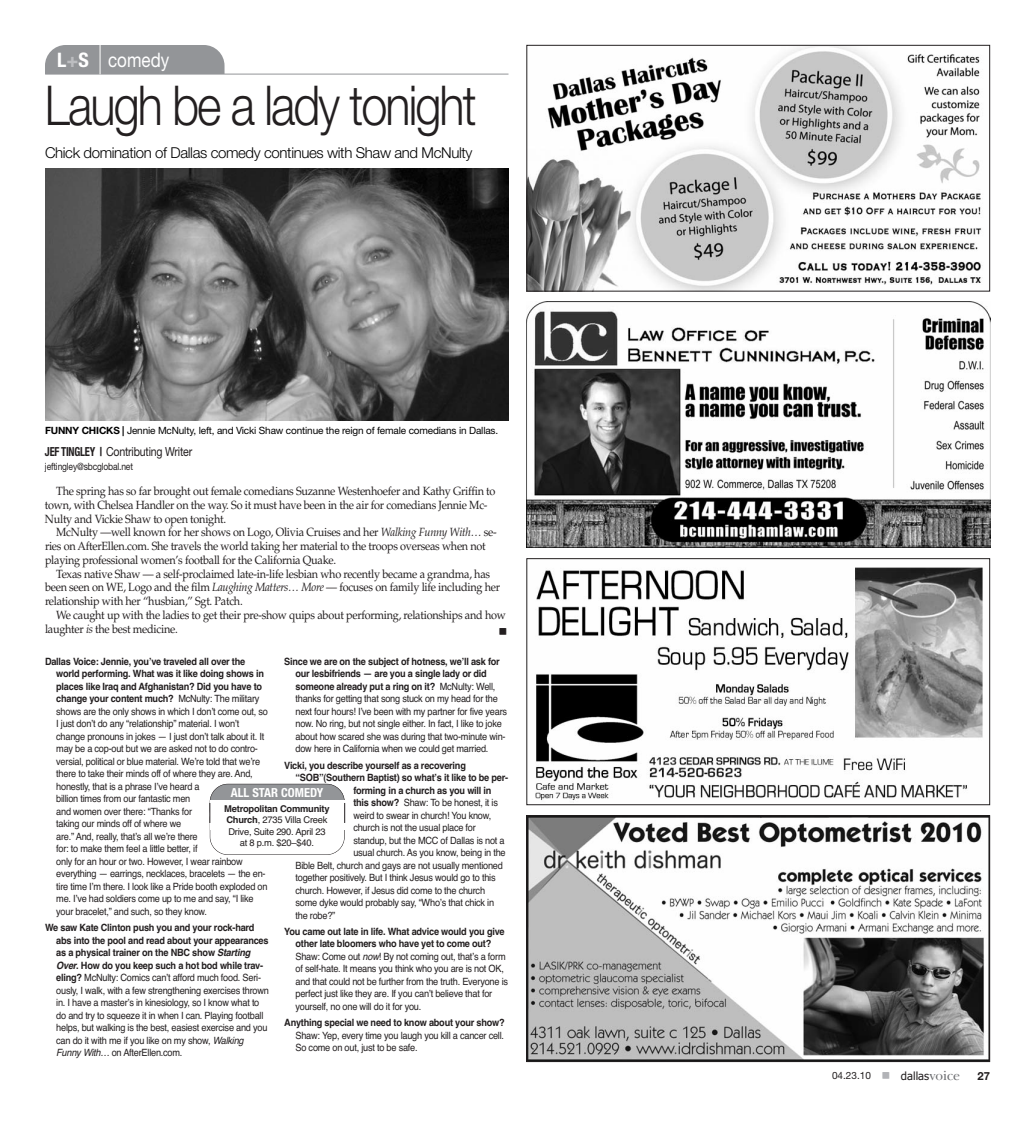
<style>
.page{position:relative;width:1035px;height:1125px;background:#fff}
.page>*{position:absolute;margin:0;border:0;box-sizing:border-box;transform-origin:0 0}
.t1{font:300 55px "Helvetica Neue";letter-spacing:-.04em;color:#231f20;scale:.85 1}
.t2{font:20px "Helvetica Neue";color:#fff;scale:.85 1}
.t3{font:17.5px "Blackoak Std";color:#231f20;scale:.8 1}
.t4{font:300 15px "Helvetica Neue";letter-spacing:-.025em;color:#000}
.t5{font:12.5px "Helvetica Neue";letter-spacing:-.02em;color:#231f20;scale:.85 1}
.t6{font:700 condensed 12.5px "Helvetica Neue";color:#fff}
.t7{font:11.88px "Palatino LT Std";letter-spacing:-.025em;color:#231f20;scale:.92 1}
.t8{font:700 11.25px "Helvetica Neue";color:#231f20}
.t9{font:10px/12.5px "Helvetica";letter-spacing:-.025em;color:#231f20;scale:.92 1}
.t10{font:700 10px "Helvetica";letter-spacing:-.025em;color:#231f20;scale:.92 1}
.t11{font:10px "Helvetica Neue";letter-spacing:-.015em;color:#000}
.t12{font:10px "Helvetica Neue";letter-spacing:-.02em;color:#231f20;scale:.85 1}
.t13{font:10px "Helvetica Neue";letter-spacing:-.02em;color:#231f20}
.t14{font:9.38px/11.2px "Helvetica";letter-spacing:-.025em;color:#231f20;text-align:center}
.s1{font-weight:700;font-stretch:condensed}
.s2{font-weight:700;font-stretch:condensed;color:#bcbdc0}
.s3{font-weight:700}
.s4{font-style:italic}
.s5{font-weight:700;font-style:italic}
.s6{font-family:"Blackoak Std";font-size:17.5px;color:#b2b3b7}
.s7{font-family:"Tahoma";font-size:11.25px}
.s8{font-family:"Baskerville Cyr LT Std Upright";font-size:13.75px;color:#6c6d70}
</style>
<div class="page">
<img style="left:45px;top:168px;width:463px;height:253px">
<div style="left:45px;top:45px;width:180px;height:52px;background:#939598;border-radius:21px"></div>
<div style="left:45px;top:74px;width:181px;height:23px;background:#fff"></div>
<hr style="left:45px;top:74px;width:464px;height:1px;background:#939598">
<svg style="left:100px;top:45px;width:1px;height:29px"></svg>
<svg style="left:209px;top:783px;width:137px;height:71px"></svg>
<div style="left:210px;top:784px;width:135px;height:44px;background:#939598;border-radius:18px"></div>
<div style="left:210px;top:784px;width:135px;height:45px;border:1px solid #231f20;border-radius:18px"></div>
<div style="left:210px;top:800px;width:135px;height:55px;background:#fff;border-radius:18px"></div>
<div style="left:210px;top:800px;width:135px;height:55px;border:1px solid #231f20;border-radius:18px"></div>
<div style="left:210px;top:800px;width:134px;height:29px;background:#fff"></div>
<svg style="left:344px;top:803px;width:1px;height:20px"></svg>
<svg style="left:210px;top:803px;width:1px;height:20px"></svg>
<img style="left:535px;top:567px;width:448px;height:234px">
<div style="left:527px;top:558px;width:463px;height:247px;border:1px solid #231f20"></div>
<img style="left:527px;top:302px;width:463px;height:246px">
<img style="left:528px;top:817px;width:460px;height:243px">
<div style="left:526px;top:815px;width:464px;height:247px;border:1px solid #231f20"></div>
<img style="left:529px;top:47px;width:452px;height:242px">
<div style="left:527px;top:45px;width:463px;height:246px;border:1px solid #231f20"></div>
<p class="t2" style="left:57px;top:53px;width:133px"><span class="s1">L</span><span class="s2">+</span><span class="s1">S</span> comedy</p>
<p class="t1" style="left:45px;top:86px;width:509px">Laugh be a lady tonight</p>
<p class="t4" style="left:45px;top:147px;width:429px">Chick domination of Dallas comedy continues with Shaw and McNulty</p>
<p class="t11" style="left:45px;top:427px;width:455px"><span class="s3">FUNNY CHICKS |</span> Jennie McNulty, left, and Vicki Shaw continue the reign of female comedians in Dallas.</p>
<p class="t5" style="left:45px;top:447px;width:175px"><span class="s1">JEF TINGLEY |</span> Contributing Writer</p>
<p class="t12" style="left:45px;top:463px;width:105px">jeftingley@sbcglobal.net</p>
<p class="t7" style="left:56px;top:487px;width:479px">The spring has so far brought out female comedians Suzanne Westenhoefer and Kathy Griffin to</p>
<p class="t7" style="left:45px;top:500px;width:483px">town, with Chelsea Handler on the way. So it must have been in the air for comedians Jennie Mc-</p>
<p class="t7" style="left:45px;top:514px;width:198px">Nulty and Vickie Shaw to open tonight.</p>
<p class="t7" style="left:56px;top:528px;width:480px">McNulty —well known for her shows on Logo, Olivia Cruises and her <span class="s4">Walking Funny With…</span> se-</p>
<p class="t7" style="left:45px;top:542px;width:481px">ries on AfterEllen.com. She travels the world taking her material to the troops overseas when not</p>
<p class="t7" style="left:45px;top:555px;width:318px">playing professional women’s football for the California Quake.</p>
<p class="t7" style="left:56px;top:569px;width:473px">Texas native Shaw — a self-proclaimed late-in-life lesbian who recently became a grandma, has</p>
<p class="t7" style="left:45px;top:583px;width:496px">been seen on WE, Logo and the film <span class="s4">Laughing Matters… More</span> — focuses on family life including her</p>
<p class="t7" style="left:45px;top:597px;width:216px">relationship with her “husbian,” Sgt. Patch.</p>
<p class="t7" style="left:56px;top:610px;width:490px">We caught up with the ladies to get their pre-show quips about performing, relationships and how</p>
<p class="t7" style="left:45px;top:624px;width:146px">laughter <span class="s4">is</span> the best medicine.</p>
<p class="t3" style="left:497px;top:621px;width:15px">•</p>
<p class="t9" style="left:296px;top:656px;width:231px;text-indent:-11px"><span class="s3">Since we are on the subject of hotness, weʼll ask for our lesbifriends — are you a single lady or did someone already put a ring on it?</span> McNulty: Well, thanks for getting that song stuck on my head for the next four hours! Iʼve been with my partner for five years now. No ring, but not single either. In fact, I like to joke about how scared she was during that two-minute win&shy;dow here in California when we could get married.</p>
<p class="t10" style="left:284px;top:761px;width:199px">Vicki, you describe yourself as a recovering</p>
<p class="t10" style="left:296px;top:774px;width:233px">“SOB”(Southern Baptist) so whatʼs it like to be per-</p>
<p class="t10" style="left:353px;top:786px;width:152px">forming in a church as you will in</p>
<p class="t9" style="left:353px;top:797px;width:159px"><span class="s3">this show?</span> Shaw: To be honest, it is</p>
<p class="t9" style="left:353px;top:810px;width:151px">weird to swear in church! You know,</p>
<p class="t9" style="left:353px;top:822px;width:135px">church is not the usual place for</p>
<p class="t9" style="left:353px;top:835px;width:166px">standup, but the MCC of Dallas is not a</p>
<p class="t9" style="left:353px;top:847px;width:167px">usual church. As you know, being in the</p>
<p class="t9" style="left:296px;top:860px;width:227px">Bible Belt, church and gays are not usually mentioned</p>
<p class="t9" style="left:296px;top:872px;width:219px">together positively. But I think Jesus would go to this</p>
<p class="t9" style="left:296px;top:885px;width:208px">church. However, if Jesus did come to the church</p>
<p class="t9" style="left:296px;top:897px;width:217px">some dyke would probably say, “Whoʼs that chick in</p>
<p class="t9" style="left:296px;top:910px;width:45px">the robe?”</p>
<p class="t9" style="left:296px;top:926px;width:233px;text-indent:-11px"><span class="s3">You came out late in life. What advice would you give other late bloomers who have yet to come out?<br></span>Shaw: Come out <span class="s4">now</span>! By not coming out, thatʼs a form of self-hate. It means you think who you are is not OK, and that could not be further from the truth. Everyone is perfect just like they are. If you canʼt believe that for yourself, no one will do it for you.</p>
<p class="t9" style="left:296px;top:1017px;width:229px;text-align:justify;text-indent:-11px"><span class="s3">Anything special we need to know about your show?<br></span>Shaw: Yep, every time you laugh you kill a cancer cell.<br>So come on out, just to be safe.</p>
<p class="t9" style="left:56px;top:656px;width:232px;text-indent:-11px"><span class="s3">Dallas Voice: Jennie, youʼve traveled all over the world performing. What was it like doing shows in places like Iraq and Afghanistan? Did you have to change your content much?</span> McNulty: The military shows are the only shows in which I donʼt come out, so I just donʼt do any “relationship” material. I wonʼt change pronouns in jokes — I just donʼt talk about it. It may be a cop-out but we are asked not to do contro&shy;versial, political or blue material. Weʼre told that weʼre there to take their minds off of where they are. And, honestly, that is a phrase Iʼve heard a<br>billion times from our fantastic men<br>and women over there: “Thanks for<br>taking our minds off of where we<br>are.” And, really, thatʼs all weʼre there<br>for: to make them feel a little better, if<br>only for an hour or two. However, I wear rainbow everything — earrings, necklaces, bracelets — the en&shy;tire time Iʼm there. I look like a Pride booth exploded on me. Iʼve had soldiers come up to me and say, “I like your bracelet,” and such, so they know.</p>
<p class="t9" style="left:56px;top:922px;width:233px;text-indent:-11px"><span class="s3">We saw Kate Clinton push you and your rock-hard abs into the pool and read about your appearances as a physical trainer on the NBC show</span> <span class="s5">Starting Over</span><span class="s3">. How do you keep such a hot bod while trav&shy;eling?</span> McNulty: Comics canʼt afford much food. Seri&shy;ously, I walk, with a few strengthening exercises thrown in. I have a masterʼs in kinesiology, so I know what to do and try to squeeze it in when I can. Playing football helps, but walking is the best, easiest exercise and you can do it with me if you like on my show, <span class="s4">Walking Funny With…</span> on AfterEllen.com.</p>
<p class="t6" style="left:231px;top:785px;width:94px">ALL STAR COMEDY</p>
<p class="t14" style="left:224px;top:804px;width:107px"><span class="s3">Metropolitan Community<br>Church</span>, 2735 Villa Creek<br>Drive, Suite 290. April 23 at 8 p.m. $20–$40.</p>
<p class="t13" style="left:832px;top:1072px;width:130px">04.23.10 <span class="s6">•</span> <span class="s7">dallas</span><span class="s8">voice</span></p>
<p class="t8" style="left:977px;top:1072px;width:14px">27</p>
</div>
